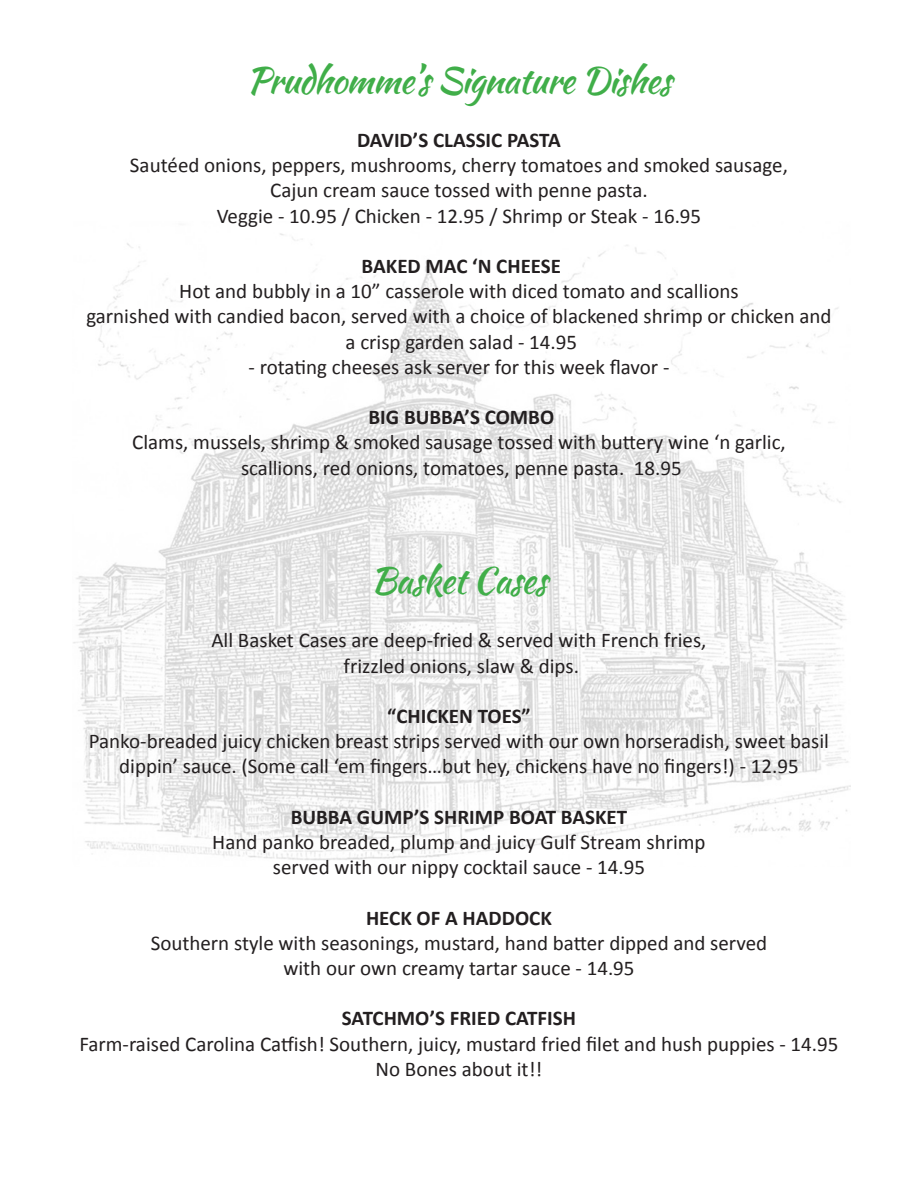
<style>
.page{position:relative;width:918px;height:1188px;background:#fff}
.page>*{position:absolute;margin:0;border:0;box-sizing:border-box;transform-origin:0 0}
.Heading{font:36px "Kaushan Script";letter-spacing:-.025em;color:#40ae49}
.Body_Text{font:21px "Calibri";color:#231f20}
.Body_Text-2{font:700 21px "Calibri";color:#231f20}
</style>
<div class="page">
<img style="left:73px;top:233px;width:777px;height:628px">
<p class="Heading" style="left:247px;top:54px;width:426px">Prudhomme’s Signature Dishes</p>
<p class="Body_Text-2" style="left:357px;top:127px;width:205px">DAVID’S CLASSIC PASTA</p>
<p class="Body_Text" style="left:130px;top:152px;width:660px">Sautéed onions, peppers, mushrooms, cherry tomatoes and smoked sausage,</p>
<p class="Body_Text" style="left:270px;top:177px;width:379px">Cajun cream sauce tossed with penne pasta.</p>
<p class="Body_Text" style="left:217px;top:202px;width:486px">Veggie - 10.95 / Chicken - 12.95 / Shrimp or Steak - 16.95</p>
<p class="Body_Text-2" style="left:362px;top:253px;width:201px">BAKED MAC ‘N CHEESE</p>
<p class="Body_Text" style="left:179px;top:278px;width:561px">Hot and bubbly in a 10” casserole with diced tomato and scallions</p>
<p class="Body_Text" style="left:86px;top:303px;width:747px">garnished with candied bacon, served with a choice of blackened shrimp or chicken and</p>
<p class="Body_Text" style="left:346px;top:328px;width:233px">a crisp garden salad - 14.95</p>
<p class="Body_Text" style="left:249px;top:354px;width:422px">- rotating cheeses ask server for this week flavor -</p>
<p class="Body_Text-2" style="left:369px;top:404px;width:187px">BIG BUBBA’S COMBO</p>
<p class="Body_Text" style="left:132px;top:429px;width:655px">Clams, mussels, shrimp &amp; smoked sausage tossed with buttery wine ‘n garlic,</p>
<p class="Body_Text" style="left:241px;top:454px;width:442px">scallions, red onions, tomatoes, penne pasta. 18.95</p>
<p class="Heading" style="left:371px;top:554px;width:178px">Basket Cases</p>
<p class="Body_Text" style="left:211px;top:627px;width:497px">All Basket Cases are deep-fried &amp; served with French fries,</p>
<p class="Body_Text" style="left:344px;top:652px;width:237px">frizzled onions, slaw &amp; dips.</p>
<p class="Body_Text-2" style="left:387px;top:703px;width:145px">“CHICKEN TOES”</p>
<p class="Body_Text" style="left:89px;top:728px;width:742px">Panko-breaded juicy chicken breast strips served with our own horseradish, sweet basil</p>
<p class="Body_Text" style="left:119px;top:753px;width:681px">dippin’ sauce. (Some call ‘em fingers…but hey, chickens have no fingers!) - 12.95</p>
<p class="Body_Text-2" style="left:291px;top:803px;width:338px">BUBBA GUMP’S SHRIMP BOAT BASKET</p>
<p class="Body_Text" style="left:212px;top:829px;width:495px">Hand panko breaded, plump and juicy Gulf Stream shrimp</p>
<p class="Body_Text" style="left:273px;top:854px;width:374px">served with our nippy cocktail sauce - 14.95</p>
<p class="Body_Text-2" style="left:366px;top:904px;width:187px">HECK OF A HADDOCK</p>
<p class="Body_Text" style="left:151px;top:930px;width:618px">Southern style with seasonings, mustard, hand batter dipped and served</p>
<p class="Body_Text" style="left:283px;top:955px;width:353px">with our own creamy tartar sauce - 14.95</p>
<p class="Body_Text-2" style="left:342px;top:1005px;width:236px">SATCHMO’S FRIED CATFISH</p>
<p class="Body_Text" style="left:79px;top:1030px;width:761px">Farm-raised Carolina Catfish! Southern, juicy, mustard fried filet and hush puppies - 14.95</p>
<p class="Body_Text" style="left:376px;top:1056px;width:168px">No Bones about it!!</p>
</div>
